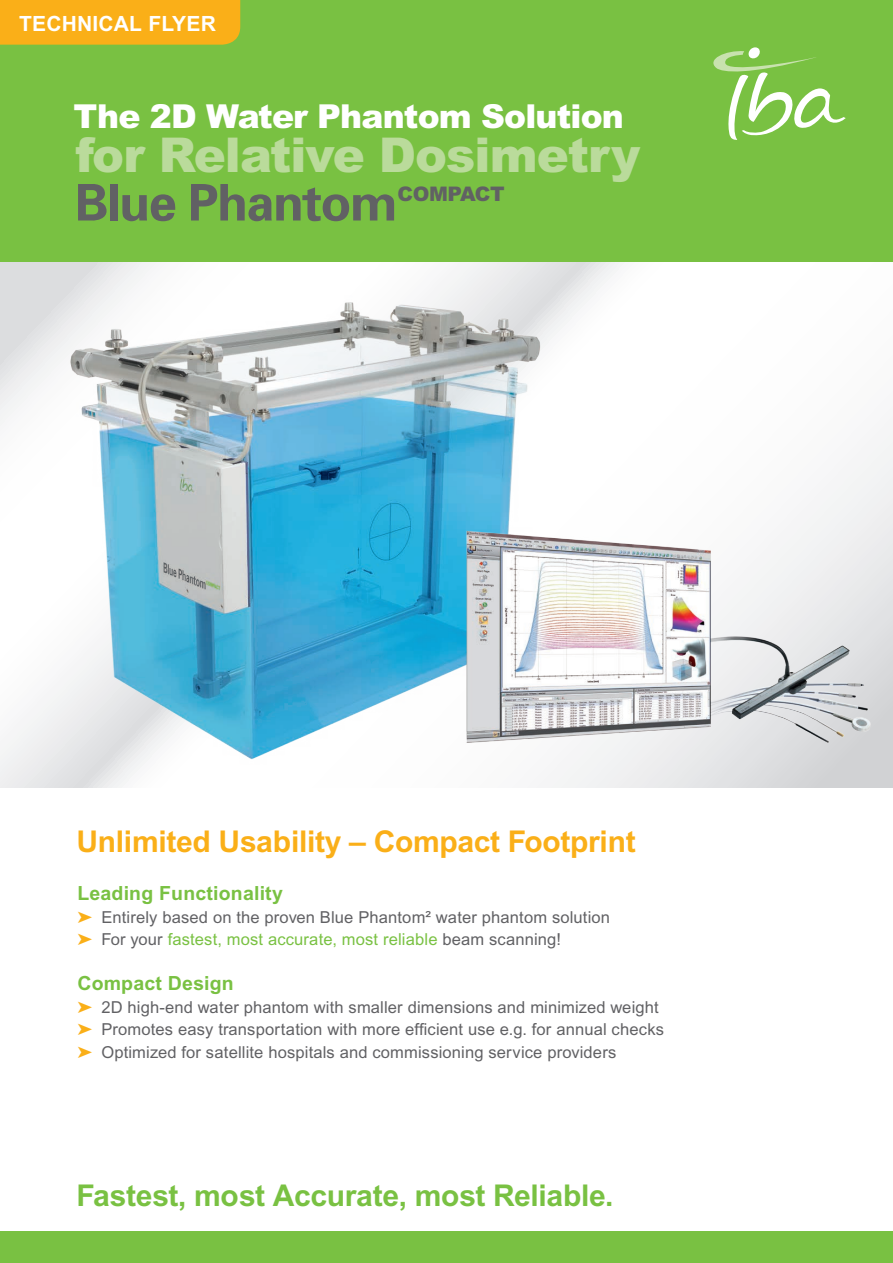
<style>
.page{position:relative;width:893px;height:1263px;background:#fff}
.page>*{position:absolute;margin:0;border:0;box-sizing:border-box;transform-origin:0 0}
.t1{font:900 48px "Arial";letter-spacing:-.02em;color:#badb9b}
.t2{font:900 33px "Arial";letter-spacing:-.025em;color:#fff}
.t3{font:700 30px "Arial";letter-spacing:-.01em;color:#faaf18}
.t4{font:700 30px "Arial";letter-spacing:-.01em;color:#79c142}
.t5{font:700 21px "Arial";letter-spacing:.01em;color:#fff}
.t6{font:900 20.1px "Arial";letter-spacing:-.02em;color:#616164}
.t7{font:700 19.5px "Arial";letter-spacing:.01em;color:#79c142}
.t8{font:16.5px/22.5px "Arial";letter-spacing:.01em;color:#616164}
.s1{color:#faaf18}
.s2{color:#79c142}
</style>
<div class="page">
<svg style="left:608px;top:261px;width:285px;height:526px"></svg>
<img style="left:0;top:261px;width:608px;height:526px">
<div style="left:0;top:1231px;width:893px;height:32px;background:#79c142"></div>
<div style="left:0;top:0;width:893px;height:261px;background:#79c142"></div>
<svg style="left:713px;top:47px;width:133px;height:93px"></svg>
<div style="left:0;top:0;width:240px;height:45px;background:#faaf18"></div>
<svg style="left:78px;top:184px;width:29px;height:37px"></svg>
<div style="left:110px;top:184px;width:8px;height:36px;background:#616164"></div>
<svg style="left:122px;top:194px;width:53px;height:27px"></svg>
<svg style="left:191px;top:184px;width:203px;height:37px"></svg>
<img style="left:446px;top:521px;width:430px;height:234px">
<p class="t5" style="left:19px;top:12px;width:198px">Technical Flyer</p>
<h2 class="t2" style="left:73px;top:96px;width:552px">The 2D Water Phantom Solution</h2>
<h1 class="t1" style="left:75px;top:124px;width:567px">for Relative Dosimetry</h1>
<p class="t6" style="left:397px;top:181px;width:109px">COMPACT</p>
<h3 class="t3" style="left:77px;top:824px;width:561px">Unlimited Usability – Compact Footprint</h3>
<p class="t7" style="left:77px;top:882px;width:207px">Leading Functionality</p>
<p class="t8" style="left:77px;top:906px;width:534px"><span class="s1">➤</span> Entirely based on the proven Blue Phantom² water phantom solution <span class="s1">➤</span> For your <span class="s2">fastest, most accurate, most reliable</span> beam scanning!</p>
<p class="t7" style="left:77px;top:972px;width:158px">Compact Design</p>
<p class="t8" style="left:77px;top:996px;width:588px"><span class="s1">➤</span> 2D high-end water phantom with smaller dimensions and minimized weight <span class="s1">➤</span> Promotes easy transportation with more efficient use e.g. for annual checks <span class="s1">➤</span> Optimized for satellite hospitals and commissioning service providers</p>
<h3 class="t4" style="left:77px;top:1178px;width:538px">Fastest, most Accurate, most Reliable.</h3>
</div>
